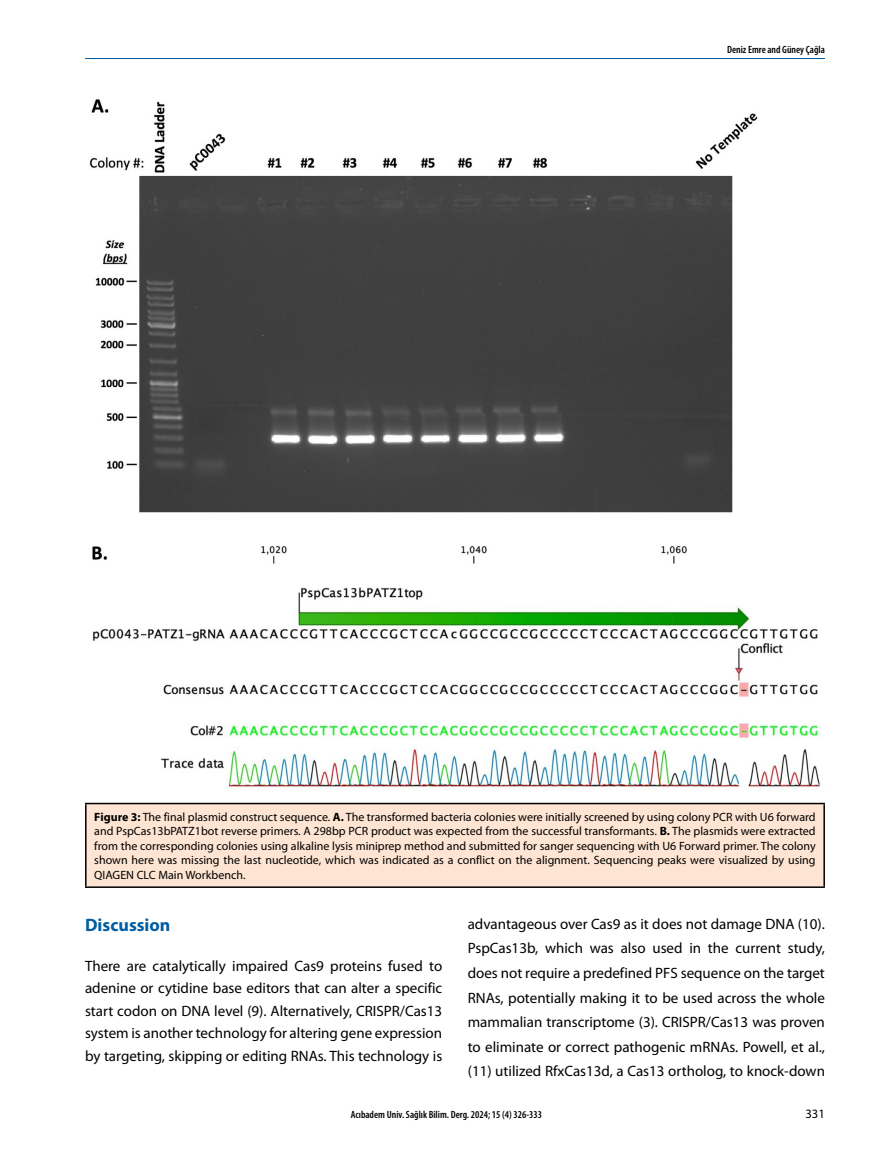
<style>
.page{position:relative;width:893px;height:1170px;background:#fff}
.page>*{position:absolute;margin:0;border:0;box-sizing:border-box;transform-origin:0 0}
.t1{font:700 18px "Myriad Pro";color:#005da4}
.t2{font:15px/24.6px "Myriad Pro";color:#000;text-align:justify}
.t3{font:12.75px "Myriad Pro";color:#000}
.t4{font:12px/14.4px "Myriad Pro";color:#000;text-align:justify}
.t5{font:600 condensed 10.5px "Myriad Pro";color:#000}
.s1{font-weight:700}
</style>
<div class="page">
<hr style="left:85px;top:58px;width:740px;height:1px;background:#005da4">
<div style="left:86px;top:803px;width:738px;height:84px;background:#fee4d2"></div>
<hr style="left:85px;top:802px;width:740px;height:2px;background:#000">
<hr style="left:85px;top:804px;width:2px;height:82px;background:#000">
<hr style="left:823px;top:804px;width:2px;height:82px;background:#000">
<hr style="left:85px;top:886px;width:740px;height:1px;background:#000">
<img style="left:89px;top:99px;width:732px;height:691px">
<p class="t5" style="left:727px;top:44px;width:99px">Deniz Emre and Güney Çağla</p>
<p class="t4" style="left:94px;top:810px;width:723px"><span class="s1">Figure 3:</span> The final plasmid construct sequence. <span class="s1">A.</span> The transformed bacteria colonies were initially screened by using colony PCR with U6 forward and PspCas13bPATZ1bot reverse primers. A 298bp PCR product was expected from the successful transformants. <span class="s1">B.</span> The plasmids were extracted from the corresponding colonies using alkaline lysis miniprep method and submitted for sanger sequencing with U6 Forward primer. The colony shown here was missing the last nucleotide, which was indicated as a conflict on the alignment. Sequencing peaks were visualized by using QIAGEN CLC Main Workbench.</p>
<p class="t1" style="left:85px;top:913px;width:87px">Discussion</p>
<p class="t2" style="left:85px;top:954px;width:359px;line-height:22.5px">There are catalytically impaired Cas9 proteins fused to adenine or cytidine base editors that can alter a specific start codon on DNA level (9). Alternatively, CRISPR/Cas13 system is another technology for altering gene expression by targeting, skipping or editing RNAs. This technology is</p>
<p class="t2" style="left:468px;top:911px;width:359px">advantageous over Cas9 as it does not damage DNA (10).<br>PspCas13b, which was also used in the current study, does not require a predefined PFS sequence on the target RNAs, potentially making it to be used across the whole mammalian transcriptome (3). CRISPR/Cas13 was proven to eliminate or correct pathogenic mRNAs. Powell, et al., (11) utilized RfxCas13d, a Cas13 ortholog, to knock-down</p>
<p class="t5" style="left:351px;top:1108px;width:193px">Acıbadem Univ. Sağlık Bilim. Derg. 2024; 15 (4) 326-333</p>
<p class="t3" style="left:805px;top:1106px;width:21px">331</p>
</div>
